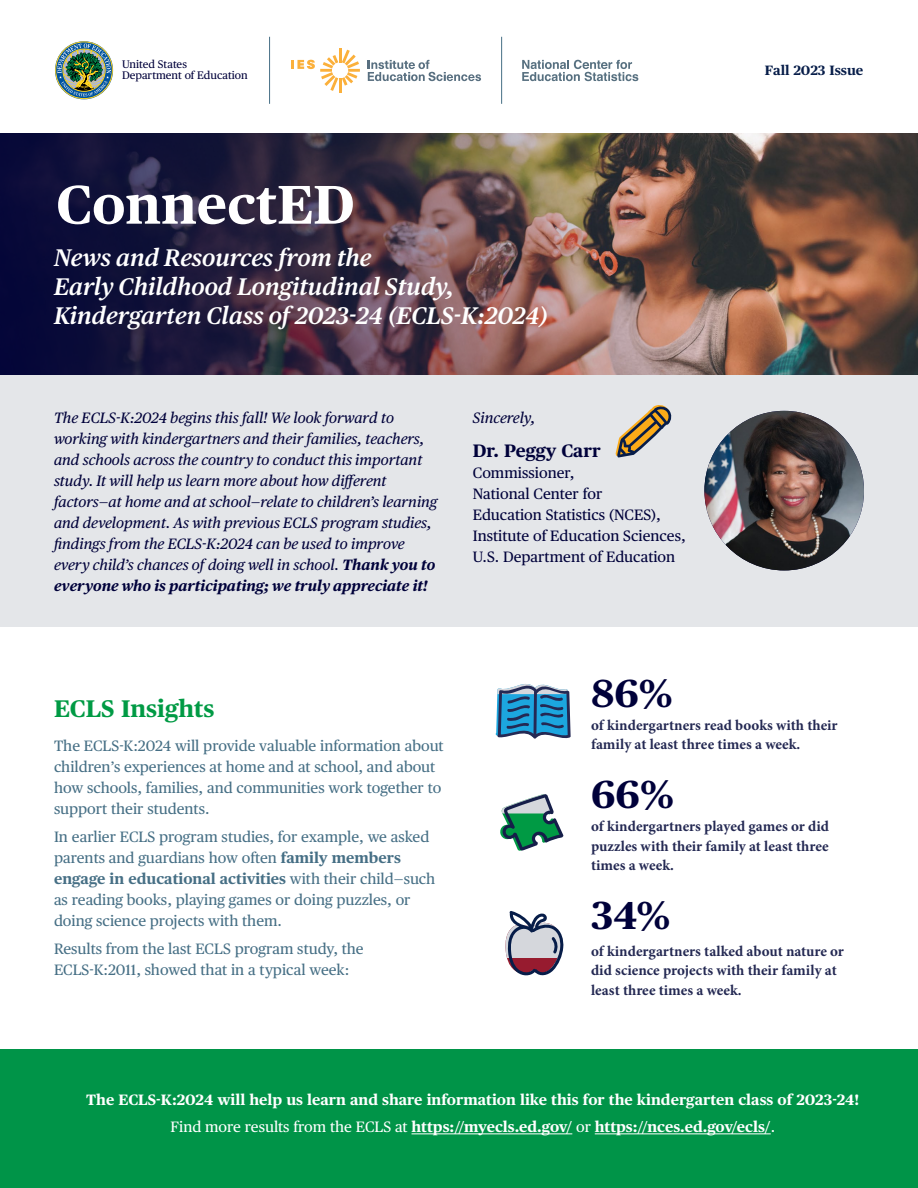
<style>
.page{position:relative;width:918px;height:1188px;background:#fff}
.page>*{position:absolute;margin:0;border:0;box-sizing:border-box;transform-origin:0 0}
.t1{font:700 54.45px "Publico Text";color:#fff}
.t2{font:700 39px "Publico Text";color:#00013a}
.t3{font:italic 600 24px/28.8px "Publico Text";color:#fff}
.Paragraph_Style_1{font:700 24px "Publico Text";color:#009a44}
.t4{font:700 18px "Publico Text";color:#00013a}
.Paragraph_Style_2{font:15px/21px "Publico Text";color:#466f85}
.t5{font:italic 15px/21px "Publico Text";color:#00013a}
.t6{font:700 15px/19.5px "Minion Pro";color:#242953}
.Paragraph_Style_2-2{font:700 15px "Publico Text";color:#fff}
.t7{font:15px/21px "Publico Text";color:#00013a}
.t8{font:700 13.5px "Publico Text";color:#071d49}
.t9{font:10.95px/10.9px "Publico Text";color:#00013a}
.s1{font-weight:700}
.s2{font-weight:400}
</style>
<div class="page">
<div style="left:0;top:1049px;width:918px;height:139px;background:#009448"></div>
<img style="left:0;top:133px;width:918px;height:242px">
<div style="left:0;top:375px;width:918px;height:251px;background:#e4e6e9"></div>
<svg style="left:616px;top:405px;width:56px;height:53px"></svg>
<img style="left:704px;top:411px;width:160px;height:159px;border-radius:80px">
<svg style="left:495px;top:683px;width:76px;height:56px;background:#4e91b9"></svg>
<svg style="left:500px;top:794px;width:64px;height:57px"></svg>
<svg style="left:505px;top:911px;width:59px;height:65px"></svg>
<hr style="left:412px;top:1133px;width:160px;height:1px;background:#fff">
<hr style="left:595px;top:1133px;width:176px;height:1px;background:#fff">
<svg style="left:291px;top:48px;width:69px;height:45px"></svg>
<svg style="left:368px;top:60px;width:113px;height:21px"></svg>
<hr style="left:269px;top:37px;width:1px;height:67px;background:#466f85">
<hr style="left:501px;top:37px;width:1px;height:67px;background:#466f85">
<div style="left:55px;top:41px;width:58px;height:58px;border:1px solid #ffd420;border-radius:50%"></div>
<img style="left:57px;top:43px;width:54px;height:54px">
<div style="left:63px;top:49px;width:43px;height:43px;border:1px solid #ffd420;border-radius:50%"></div>
<svg style="left:522px;top:60px;width:116px;height:21px"></svg>
<p class="t9" style="left:122px;top:58px;width:127px">United States<br>Department of Education</p>
<p class="t1" style="left:56px;top:162px;width:300px">ConnectED</p>
<p class="t3" style="left:54px;top:242px;width:402px">News and Resources from the<br>Early Childhood Longitudinal Study,</p>
<p class="t3" style="left:54px;top:299px;width:495px">Kindergarten Class of 2023-24 (ECLS-K:2024)</p>
<p class="t5" style="left:54px;top:406px;width:385px">The ECLS-K:2024 begins this fall! We look forward to working with kindergartners and their families, teachers, and schools across the country to conduct this important study. It will help us learn more about how different factors—at home and at school—relate to children’s learning and development. As with previous ECLS program studies, findings from the ECLS-K:2024 can be used to improve every child’s chances of doing well in school. <span class="s1">Thank you to everyone who is participating; we truly appreciate it!</span></p>
<p class="t5" style="left:473px;top:406px;width:64px">Sincerely,</p>
<p class="t4" style="left:473px;top:437px;width:130px">Dr. Peggy Carr</p>
<p class="t7" style="left:473px;top:461px;width:190px">Commissioner,<br>National Center for<br>Education Statistics (NCES),</p>
<p class="t7" style="left:473px;top:524px;width:215px">Institute of Education Sciences,</p>
<p class="t7" style="left:473px;top:545px;width:204px">U.S. Department of Education</p>
<p class="t8" style="left:765px;top:60px;width:100px">Fall 2023 Issue</p>
<p class="Paragraph_Style_1" style="left:54px;top:690px;width:162px">ECLS Insights</p>
<p class="Paragraph_Style_2" style="left:54px;top:735px;width:391px">The ECLS-K:2024 will provide valuable information about children’s experiences at home and at school, and about how schools, families, and communities work together to support their students.</p>
<p class="Paragraph_Style_2" style="left:54px;top:825px;width:383px">In earlier ECLS program studies, for example, we asked parents and guardians how often <span class="s1">family members engage in educational activities</span> with their child—such as reading books, playing games or doing puzzles, or doing science projects with them.</p>
<p class="Paragraph_Style_2" style="left:54px;top:937px;width:311px">Results from the last ECLS program study, the<br>ECLS-K:2011, showed that in a typical week:</p>
<p class="t2" style="left:591px;top:663px;width:83px">86%</p>
<p class="t6" style="left:591px;top:715px;width:248px">of kindergartners read books with their family at least three times a week.</p>
<p class="t2" style="left:591px;top:764px;width:84px">66%</p>
<p class="t6" style="left:591px;top:817px;width:240px;text-align:justify">of kindergartners played games or did puzzles with their family at least three times a week.</p>
<p class="t2" style="left:591px;top:885px;width:81px">34%</p>
<p class="t6" style="left:591px;top:941px;width:254px">of kindergartners talked about nature or did science projects with their family at least three times a week.</p>
<p class="Paragraph_Style_2-2" style="left:86px;top:1088px;width:774px">The ECLS-K:2024 will help us learn and share information like this for the kindergarten class of 2023-24!</p>
<p class="Paragraph_Style_2-2" style="left:170px;top:1115px;width:606px"><span class="s2">Find more results from the ECLS at</span> https://myecls.ed.gov/ <span class="s2">or</span> https://nces.ed.gov/ecls/<span class="s2">.</span></p>
</div>
